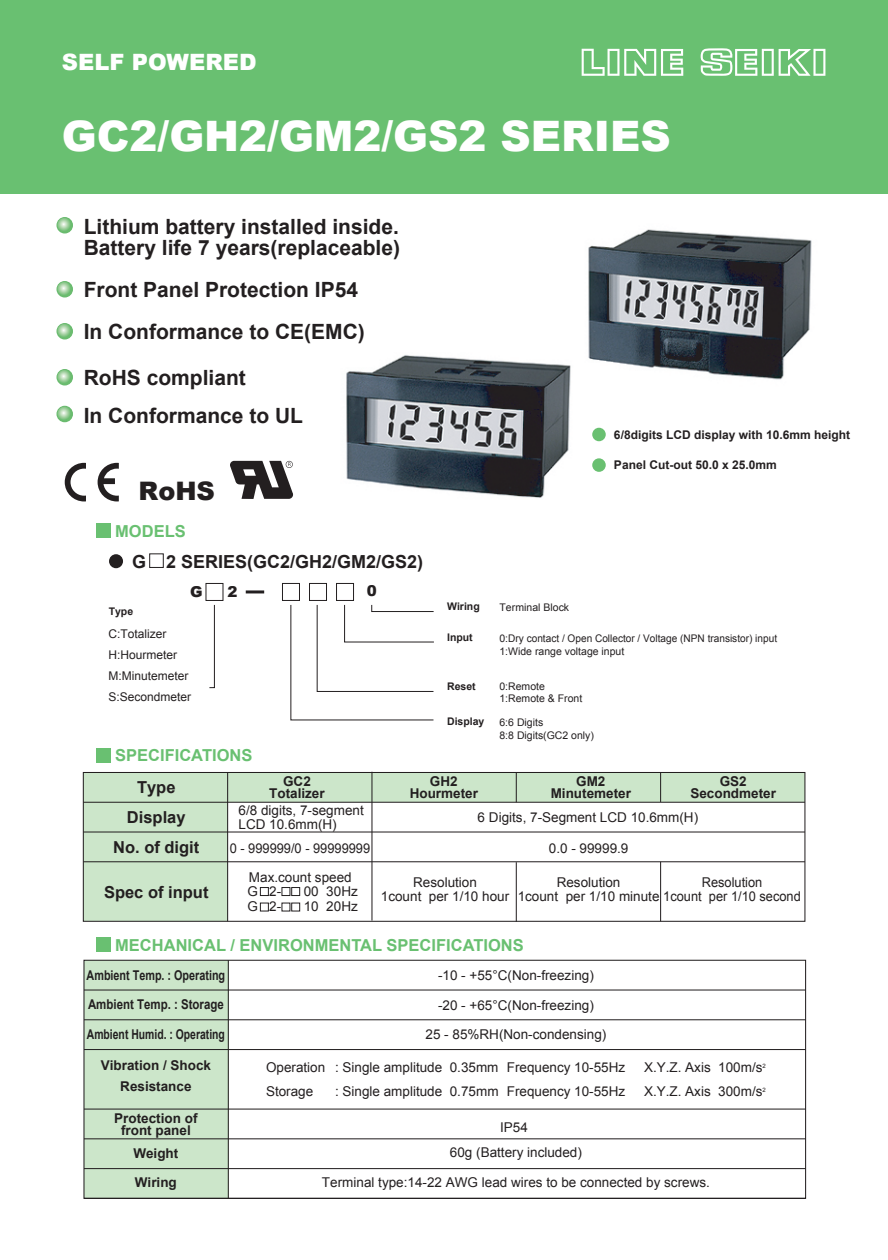
<style>
.page{position:relative;width:888px;height:1260px;background:#fff}
.page>*{position:absolute;margin:0;border:0;box-sizing:border-box;transform-origin:0 0}
.t1{font:900 42px "Arial";color:#fff}
.t2{font:900 25.5px "Arial";color:#231f20}
.t3{font:900 22.5px "Arial";color:#fff}
.t4{font:700 21px/21px "Arial";color:#231f20}
.t5{font:700 18px "Arial";color:#231f20}
.t6{font:700 16.5px "Arial";color:#69c071}
.t7{font:700 16.5px/29.7px "Arial";color:#231f20;text-align:center}
.t8{font:900 15px "Arial";color:#231f20}
.t9{font:13.5px/13.5px "Arial";color:#231f20;text-align:center}
.t10{font:700 13.5px/12px "Arial";color:#231f20;text-align:center}
.t11{font:13.5px "Arial";color:#231f20;scale:.95 1}
.t12{font:700 13.5px "Arial";color:#231f20;scale:.77 1}
.t13{font:700 13.5px "Arial";color:#231f20;scale:.8 1}
.t14{font:700 13.5px "Arial";color:#231f20;scale:.85 1}
.t15{font:700 12px "Arial";color:#231f20}
.t16{font:12px/21px "Arial";color:#231f20}
.t17{font:10.5px/12.6px "Arial";color:#231f20}
.t18{font:700 10.5px "Arial";color:#231f20}
.t19{font:6px "Arial";color:#231f20}
</style>
<div class="page">
<img style="left:346px;top:355px;width:225px;height:143px">
<img style="left:588px;top:229px;width:224px;height:151px">
<div style="left:96px;top:524px;width:14px;height:14px;background:#69c071"></div>
<div style="left:282px;top:583px;width:18px;height:18px;border:1px solid #231f20"></div>
<div style="left:206px;top:583px;width:17px;height:18px;border:1px solid #231f20"></div>
<div style="left:149px;top:553px;width:15px;height:15px;border:1px solid #231f20"></div>
<div style="left:336px;top:583px;width:18px;height:18px;border:1px solid #231f20"></div>
<div style="left:309px;top:583px;width:18px;height:18px;border:1px solid #231f20"></div>
<hr style="left:246px;top:590px;width:18px;height:3px;background:#231f20">
<svg style="left:290px;top:604px;width:144px;height:117px"></svg>
<svg style="left:209px;top:604px;width:6px;height:84px"></svg>
<div style="left:109px;top:554px;width:14px;height:14px;background:#231f20;border-radius:50%"></div>
<div style="left:96px;top:749px;width:14px;height:14px;background:#69c071"></div>
<svg style="left:82px;top:771px;width:724px;height:151px"></svg>
<div style="left:260px;top:887px;width:9px;height:9px;border:1px solid #231f20"></div>
<div style="left:260px;top:903px;width:9px;height:8px;border:1px solid #231f20"></div>
<div style="left:282px;top:887px;width:8px;height:9px;border:1px solid #231f20"></div>
<div style="left:291px;top:887px;width:9px;height:9px;border:1px solid #231f20"></div>
<div style="left:291px;top:903px;width:9px;height:8px;border:1px solid #231f20"></div>
<div style="left:0;top:0;width:888px;height:194px;background:#69c071"></div>
<svg style="left:582px;top:49px;width:101px;height:27px"></svg>
<svg style="left:701px;top:48px;width:124px;height:28px"></svg>
<div style="left:97px;top:938px;width:14px;height:14px;background:#69c071"></div>
<svg style="left:83px;top:959px;width:724px;height:240px"></svg>
<div style="left:592px;top:458px;width:14px;height:14px;background:#69c071;border-radius:50%"></div>
<div style="left:592px;top:428px;width:14px;height:13px;background:#69c071;border-radius:50%"></div>
<svg style="left:65px;top:463px;width:21px;height:38px"></svg>
<svg style="left:98px;top:463px;width:21px;height:38px"></svg>
<svg style="left:230px;top:461px;width:63px;height:38px"></svg>
<div style="left:56px;top:281px;width:17px;height:17px;border:2px solid #6abb6f;border-radius:50%"></div>
<div style="left:56px;top:217px;width:17px;height:17px;border:2px solid #6abb6f;border-radius:50%"></div>
<div style="left:56px;top:323px;width:17px;height:17px;border:2px solid #6abb6f;border-radius:50%"></div>
<div style="left:56px;top:369px;width:17px;height:17px;border:2px solid #6abb6f;border-radius:50%"></div>
<svg style="left:57px;top:282px;width:15px;height:15px"></svg>
<svg style="left:57px;top:218px;width:15px;height:15px"></svg>
<svg style="left:57px;top:324px;width:15px;height:15px"></svg>
<svg style="left:57px;top:370px;width:15px;height:15px"></svg>
<div style="left:56px;top:406px;width:17px;height:16px;border:2px solid #6abb6f;border-radius:50%"></div>
<svg style="left:57px;top:407px;width:15px;height:15px"></svg>
<h3 class="t3" style="left:62px;top:46px;width:196px">SELF POWERED</h3>
<h1 class="t1" style="left:62px;top:105px;width:610px">GC2/GH2/GM2/GS2 SERIES</h1>
<h3 class="t4" style="left:84px;top:216px;width:318px">Lithium battery installed inside.<br>Battery life 7 years(replaceable)</h3>
<h3 class="t4" style="left:84px;top:269px;width:283px;line-height:42px">Front Panel Protection IP54<br>In Conformance to CE(EMC)</h3>
<h3 class="t4" style="left:84px;top:360px;width:221px;line-height:37.5px">RoHS compliant<br>In Conformance to UL</h3>
<h2 class="t2" style="left:139px;top:473px;width:78px">RoHS</h2>
<p class="t6" style="left:115px;top:520px;width:72px">MODELS</p>
<h3 class="t5" style="left:132px;top:549px;width:293px">G 2 SERIES(GC2/GH2/GM2/GS2)</h3>
<p class="t18" style="left:109px;top:604px;width:26px">Type</p>
<p class="t8" style="left:190px;top:581px;width:14px">G</p>
<p class="t8" style="left:228px;top:581px;width:12px">2</p>
<p class="t16" style="left:108px;top:623px;width:84px">C:Totalizer<br>H:Hourmeter<br>M:Minutemeter<br>S:Secondmeter</p>
<p class="t6" style="left:115px;top:745px;width:139px">SPECIFICATIONS</p>
<p class="t8" style="left:367px;top:580px;width:12px">0</p>
<p class="t15" style="left:614px;top:427px;width:238px">6/8digits LCD display with 10.6mm height</p>
<p class="t15" style="left:614px;top:456px;width:164px">Panel Cut-out 50.0 x 25.0mm</p>
<p class="t18" style="left:447px;top:599px;width:34px">Wiring</p>
<p class="t17" style="left:499px;top:601px;width:71px">Terminal Block</p>
<p class="t18" style="left:447px;top:630px;width:27px">Input</p>
<p class="t18" style="left:447px;top:679px;width:30px">Reset</p>
<p class="t18" style="left:447px;top:714px;width:39px">Display</p>
<p class="t17" style="left:499px;top:632px;width:279px;line-height:13px">0:Dry contact / Open Collector / Voltage (NPN transistor) input<br>1:Wide range voltage input</p>
<p class="t17" style="left:499px;top:680px;width:84px">0:Remote<br>1:Remote &amp; Front</p>
<p class="t17" style="left:499px;top:716px;width:96px">6:6 Digits<br>8:8 Digits(GC2 only)</p>
<p class="t7" style="left:113px;top:773px;width:88px">Type<br>Display<br>No. of digit</p>
<p class="t7" style="left:104px;top:878px;width:106px">Spec of input</p>
<p class="t10" style="left:269px;top:775px;width:57px">GC2<br>Totalizer</p>
<p class="t10" style="left:410px;top:775px;width:70px">GH2<br>Hourmeter</p>
<p class="t10" style="left:551px;top:775px;width:82px">GM2<br>Minutemeter</p>
<p class="t9" style="left:478px;top:811px;width:222px">6 Digits, 7-Segment LCD 10.6mm(H)</p>
<p class="t10" style="left:690px;top:776px;width:87px">GS2<br>Secondmeter</p>
<p class="t9" style="left:238px;top:802px;width:127px;line-height:15px;text-align:left">6/8 digits, 7-segment<br>LCD 10.6mm(H)</p>
<p class="t11" style="left:230px;top:839px;width:149px">0 - 999999/0 - 99999999</p>
<p class="t9" style="left:549px;top:842px;width:81px">0.0 - 99999.9</p>
<p class="t9" style="left:249px;top:871px;width:104px">Max.count speed</p>
<p class="t9" style="left:518px;top:876px;width:285px;text-align:left;text-indent:39px">Resolution<br>1count per 1/10 minute 1count per 1/10 second</p>
<p class="t11" style="left:702px;top:874px;width:65px">Resolution</p>
<p class="t9" style="left:381px;top:876px;width:130px">Resolution<br>1count per 1/10 hour</p>
<p class="t9" style="left:248px;top:885px;width:35px">G 2-</p>
<p class="t9" style="left:304px;top:885px;width:56px">00 30Hz</p>
<p class="t9" style="left:248px;top:900px;width:35px">G 2-</p>
<p class="t9" style="left:304px;top:900px;width:56px">10 20Hz</p>
<p class="t6" style="left:115px;top:934px;width:410px">MECHANICAL / ENVIRONMENTAL SPECIFICATIONS</p>
<p class="t13" style="left:87px;top:966px;width:175px">Ambient Temp. : Operating</p>
<p class="t14" style="left:88px;top:996px;width:161px">Ambient Temp. : Storage</p>
<p class="t12" style="left:87px;top:1025px;width:181px">Ambient Humid. : Operating</p>
<p class="t10" style="left:101px;top:1056px;width:112px;line-height:20.7px">Vibration / Shock<br>Resistance</p>
<p class="t10" style="left:114px;top:1112px;width:85px">Protection of front panel</p>
<p class="t10" style="left:133px;top:1140px;width:46px;line-height:28.5px;text-align:left">Weight<br>Wiring</p>
<p class="t9" style="left:438px;top:968px;width:157px">-10 - +55°C(Non-freezing)</p>
<p class="t9" style="left:438px;top:998px;width:157px">-20 - +65°C(Non-freezing)</p>
<p class="t9" style="left:426px;top:1028px;width:182px">25 - 85%RH(Non-condensing)</p>
<p class="t9" style="left:266px;top:1061px;width:361px">Operation : Single amplitude 0.35mm Frequency 10-55Hz</p>
<p class="t9" style="left:644px;top:1061px;width:120px">X.Y.Z. Axis 100m/s</p>
<p class="t19" style="left:763px;top:1062px;width:5px">2</p>
<p class="t9" style="left:266px;top:1085px;width:49px">Storage</p>
<p class="t9" style="left:335px;top:1085px;width:292px">: Single amplitude 0.75mm Frequency 10-55Hz</p>
<p class="t9" style="left:644px;top:1085px;width:120px">X.Y.Z. Axis 300m/s</p>
<p class="t19" style="left:763px;top:1086px;width:5px">2</p>
<p class="t9" style="left:450px;top:1115px;width:134px;line-height:25.2px">IP54<br>60g (Battery included)</p>
<p class="t9" style="left:322px;top:1176px;width:390px">Terminal type:14-22 AWG lead wires to be connected by screws.</p>
</div>
